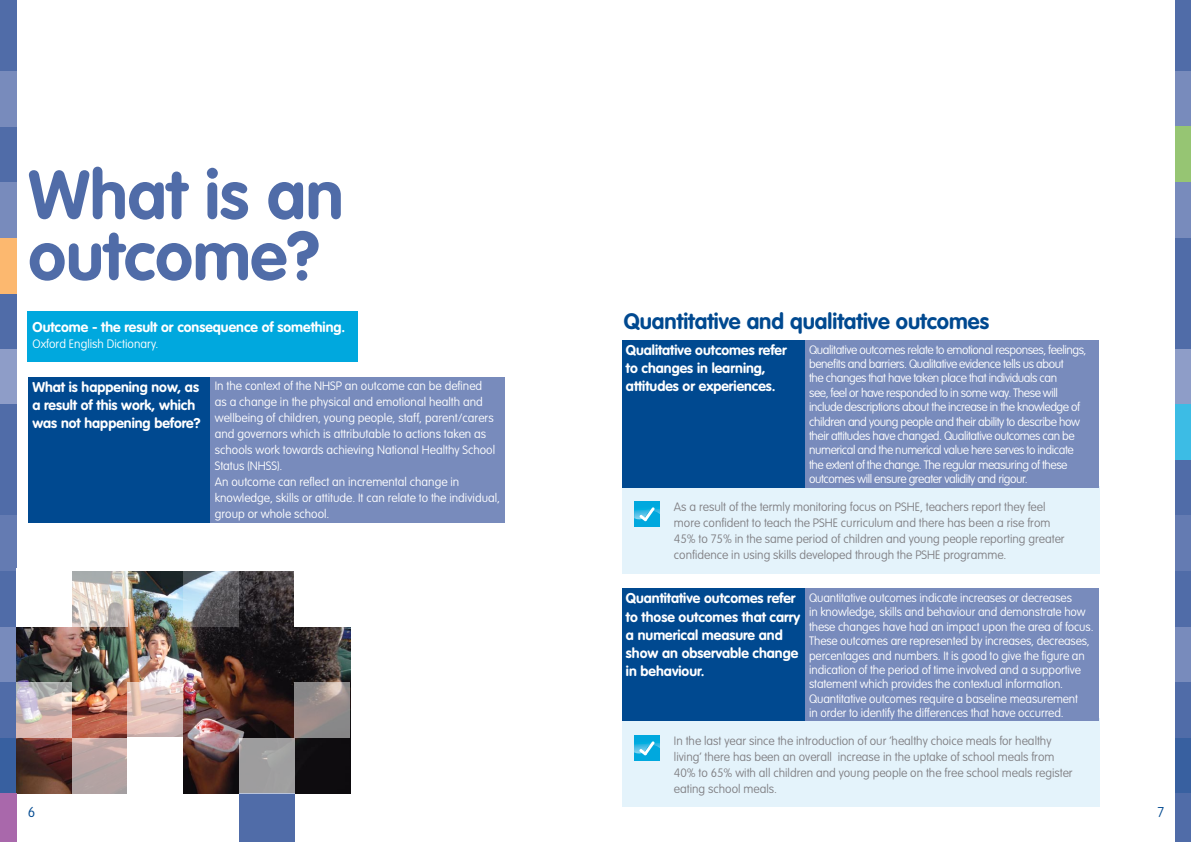
<style>
.page{position:relative;width:1191px;height:842px;background:#fff}
.page>*{position:absolute;margin:0;border:0;box-sizing:border-box;transform-origin:0 0}
.t1{font:700 67.8px/61px "VAG Rounded";color:#506ca8}
.t2{font:700 22px "VAG Rounded";color:#004990}
.t3{font:700 14px/18px "VAG Rounded";color:#fff}
.t4{font:100 12px/16px "VAG Rounded";letter-spacing:-.01em;color:#fff}
.t5{font:100 12px/14.4px "VAG Rounded";letter-spacing:-.035em;color:#fff}
.t6{font:100 12px/16px "VAG Rounded";color:#807f83}
</style>
<div class="page">
<div style="left:0;top:127px;width:16px;height:55px;background:#506ca8"></div>
<div style="left:0;top:182px;width:16px;height:56px;background:#788bbc"></div>
<div style="left:0;top:293px;width:16px;height:56px;background:#506ca8"></div>
<div style="left:0;top:349px;width:16px;height:55px;background:#8e9dc8"></div>
<div style="left:0;top:404px;width:16px;height:56px;background:#506ca8"></div>
<div style="left:0;top:460px;width:16px;height:56px;background:#506ca8"></div>
<div style="left:0;top:516px;width:16px;height:55px;background:#647bb2"></div>
<div style="left:0;top:571px;width:16px;height:56px;background:#506ca8"></div>
<div style="left:0;top:627px;width:16px;height:55px;background:#788bbc"></div>
<div style="left:0;top:682px;width:16px;height:56px;background:#506ca8"></div>
<div style="left:0;top:738px;width:16px;height:55px;background:#3860a0"></div>
<div style="left:0;top:71px;width:16px;height:56px;background:#788bbc"></div>
<div style="left:0;top:16px;width:16px;height:55px;background:#506ca8"></div>
<div style="left:0;top:0;width:16px;height:16px;background:#506ca8"></div>
<div style="left:1175px;top:182px;width:16px;height:56px;background:#788bbc"></div>
<div style="left:1175px;top:238px;width:16px;height:55px;background:#506ca8"></div>
<div style="left:1175px;top:293px;width:16px;height:56px;background:#506ca8"></div>
<div style="left:1175px;top:349px;width:16px;height:55px;background:#8e9dc8"></div>
<div style="left:1175px;top:460px;width:16px;height:56px;background:#506ca8"></div>
<div style="left:1175px;top:516px;width:16px;height:55px;background:#647bb2"></div>
<div style="left:1175px;top:571px;width:16px;height:56px;background:#506ca8"></div>
<div style="left:1175px;top:627px;width:16px;height:55px;background:#788bbc"></div>
<div style="left:1175px;top:682px;width:16px;height:56px;background:#506ca8"></div>
<div style="left:1175px;top:738px;width:16px;height:55px;background:#3860a0"></div>
<div style="left:1175px;top:793px;width:16px;height:49px;background:#506ca8"></div>
<div style="left:1175px;top:71px;width:16px;height:56px;background:#788bbc"></div>
<div style="left:1175px;top:16px;width:16px;height:55px;background:#506ca8"></div>
<div style="left:1175px;top:0;width:16px;height:16px;background:#506ca8"></div>
<div style="left:622px;top:718px;width:477px;height:88px;background:#e4f3fb"></div>
<div style="left:634px;top:735px;width:26px;height:26px;background:#00a8de"></div>
<svg style="left:634px;top:741px;width:26px;height:15px"></svg>
<div style="left:622px;top:486px;width:477px;height:87px;background:#e4f3fb"></div>
<div style="left:634px;top:501px;width:26px;height:26px;background:#00a8de"></div>
<svg style="left:634px;top:507px;width:26px;height:14px"></svg>
<img style="left:16px;top:571px;width:334px;height:222px">
<div style="left:16px;top:568px;width:56px;height:59px;background:#fff"></div>
<svg style="left:16px;top:682px;width:56px;height:56px;background:#d0bebd"></svg>
<svg style="left:72px;top:571px;width:56px;height:56px;background:#d4cec8"></svg>
<svg style="left:72px;top:738px;width:56px;height:55px;background:#bba7a6"></svg>
<svg style="left:128px;top:682px;width:55px;height:56px;background:#e0c6c0"></svg>
<div style="left:128px;top:738px;width:55px;height:58px;background:#fff"></div>
<div style="left:239px;top:793px;width:55px;height:49px;background:#506ca8"></div>
<svg style="left:183px;top:571px;width:56px;height:56px;background:#7d858c"></svg>
<div style="left:239px;top:738px;width:55px;height:55px;background:#9e9d9f"></div>
<div style="left:294px;top:565px;width:62px;height:62px;background:#fff"></div>
<svg style="left:294px;top:682px;width:56px;height:56px;background:#988e8c"></svg>
<div style="left:28px;top:312px;width:330px;height:50px;background:#00a8de"></div>
<div style="left:28px;top:377px;width:183px;height:145px;background:#004990"></div>
<div style="left:211px;top:377px;width:294px;height:145px;background:#788bbc"></div>
<div style="left:622px;top:340px;width:183px;height:147px;background:#004990"></div>
<div style="left:805px;top:340px;width:294px;height:147px;background:#788bbc"></div>
<div style="left:622px;top:588px;width:183px;height:133px;background:#004990"></div>
<div style="left:805px;top:588px;width:294px;height:133px;background:#788bbc"></div>
<div style="left:1175px;top:127px;width:16px;height:55px;background:#96c573"></div>
<div style="left:1175px;top:404px;width:16px;height:56px;background:#3cbce5"></div>
<div style="left:0;top:238px;width:16px;height:55px;background:#fcb86f"></div>
<div style="left:0;top:793px;width:16px;height:49px;background:#a968ab"></div>
<h1 class="t1" style="left:28px;top:164px;width:317px">What is an outcome?</h1>
<p class="t3" style="left:33px;top:317px;width:314px">Outcome - the result or consequence of something.</p>
<p class="t4" style="left:33px;top:335px;width:127px">Oxford English Dictionary.</p>
<p class="t3" style="left:32px;top:378px;width:170px">What is happening now, as a result of this work, which was not happening before?</p>
<p class="t4" style="left:215px;top:378px;width:287px">In the context of the NHSP an outcome can be defined<br>as a change in the physical and emotional health and wellbeing of children, young people, staff, parent/carers and governors which is attributable to actions taken as schools work towards achieving National Healthy School Status (NHSS).<br>An outcome can reflect an incremental change in knowledge, skills or attitude. It can relate to the individual, group or whole school.</p>
<h2 class="t2" style="left:624px;top:308px;width:367px">Quantitative and qualitative outcomes</h2>
<p class="t3" style="left:626px;top:341px;width:162px">Qualitative outcomes refer to changes in learning, attitudes or experiences.</p>
<p class="t5" style="left:809px;top:342px;width:279px">Qualitative outcomes relate to emotional responses, feelings, benefits and barriers. Qualitative evidence tells us about<br>the changes that have taken place that individuals can<br>see, feel or have responded to in some way. These will include descriptions about the increase in the knowledge of children and young people and their ability to describe how their attitudes have changed. Qualitative outcomes can be numerical and the numerical value here serves to indicate the extent of the change. The regular measuring of these outcomes will ensure greater validity and rigour.</p>
<p class="t6" style="left:674px;top:499px;width:392px">As a result of the termly monitoring focus on PSHE, teachers report they feel more confident to teach the PSHE curriculum and there has been a rise from 45% to 75% in the same period of children and young people reporting greater confidence in using skills developed through the PSHE programme.</p>
<p class="t3" style="left:626px;top:589px;width:176px">Quantitative outcomes refer to those outcomes that carry a numerical measure and show an observable change in behaviour.</p>
<p class="t4" style="left:809px;top:590px;width:286px;line-height:14.4px">Quantitative outcomes indicate increases or decreases<br>in knowledge, skills and behaviour and demonstrate how these changes have had an impact upon the area of focus.<br>These outcomes are represented by increases, decreases, percentages and numbers. It is good to give the figure an indication of the period of time involved and a supportive statement which provides the contextual information.<br>Quantitative outcomes require a baseline measurement<br>in order to identify the differences that have occurred.</p>
<p class="t6" style="left:674px;top:733px;width:400px">In the last year since the introduction of our ‘healthy choice meals for healthy living’ there has been an overall increase in the uptake of school meals from 40% to 65% with all children and young people on the free school meals register eating school meals.</p>
</div>
